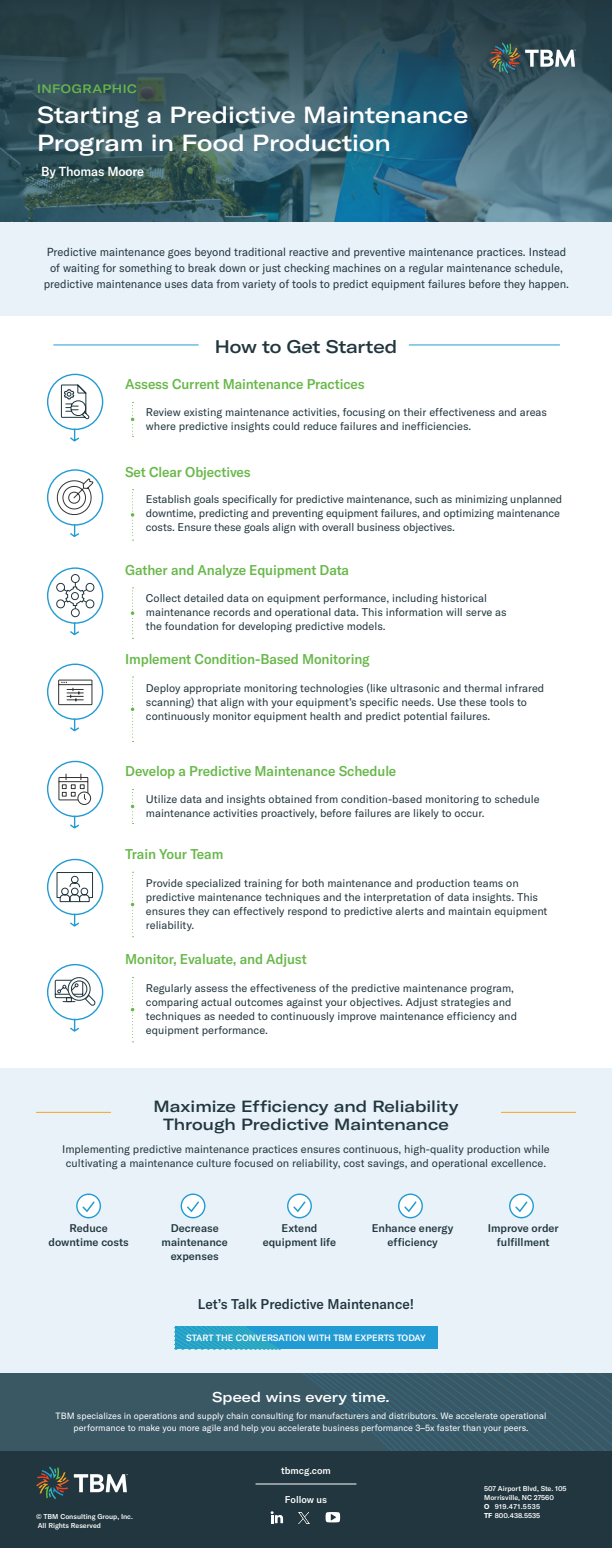
<style>
.page{position:relative;width:612px;height:1548px;background:#fff}
.page>*{position:absolute;margin:0;border:0;box-sizing:border-box;transform-origin:0 0}
._2022_Title{font:500 expanded 23px/28px "GT America";color:#fff}
.Overview_Statement{font:500 expanded 18px "GT America";letter-spacing:-.015em;color:#21363e}
.Overview_Statement-2{font:500 expanded 16px/18px "GT America";color:#21363e;text-align:center}
.Overview_Statement-3{font:500 14px "GT America";letter-spacing:-.01em;color:#67b849}
.Overview_Statement-4{font:500 14px "GT America";color:#21363e}
.t1{font:500 expanded 14px "GT America";color:#fff}
.Overview_Statement-5{font:500 13px "GT America";letter-spacing:-.01em;color:#fff}
._2022_Subheader{font:500 expanded 12px "GT America";letter-spacing:.04em;color:#67b849}
.Overview_Statement-6{font:11.5px/16px "GT America";color:#21363e;text-align:center}
.t2{font:11px/14px "GT America";color:#21363e}
.t3{font:500 11px/14px "GT America";color:#21363e;text-align:center}
.t4{font:500 9.7px "GT America";color:#fff}
.t5{font:9px/12px "GT America";color:#fff;text-align:center}
.t6{font:500 9px "GT America";color:#fff}
.t7{font:500 7px "GT America";color:#fff}
.t8{font:500 7px "GT America";letter-spacing:.05em;color:#fff}
.s1{font-weight:700}
</style>
<div class="page">
<div style="left:0;top:1068px;width:612px;height:319px;background:#e9f2f9"></div>
<div style="left:0;top:222px;width:612px;height:94px;background:#e9f2f9"></div>
<svg style="left:175px;top:1327px;width:262px;height:22px;background:#249ecf"></svg>
<svg style="left:0;top:0;width:612px;height:222px;background:#345965"></svg>
<svg style="left:490px;top:42px;width:86px;height:31px;background:#5a6c6e"></svg>
<hr style="left:36px;top:1112px;width:75px;height:1px;background:#f7a51f">
<hr style="left:501px;top:1112px;width:75px;height:1px;background:#f7a51f">
<svg style="left:130px;top:402px;width:5px;height:35px"></svg>
<svg style="left:130px;top:489px;width:5px;height:52px"></svg>
<svg style="left:130px;top:587px;width:5px;height:52px"></svg>
<svg style="left:130px;top:677px;width:5px;height:65px"></svg>
<svg style="left:130px;top:789px;width:5px;height:35px"></svg>
<svg style="left:130px;top:872px;width:5px;height:65px"></svg>
<svg style="left:130px;top:977px;width:5px;height:65px"></svg>
<div style="left:47px;top:859px;width:56px;height:56px;border:1px solid #229bd4;border-radius:50%"></div>
<svg style="left:68px;top:912px;width:13px;height:15px"></svg>
<svg style="left:56px;top:872px;width:37px;height:30px"></svg>
<hr style="left:53px;top:344px;width:146px;height:1px;background:#229bd4">
<hr style="left:409px;top:344px;width:151px;height:1px;background:#229bd4">
<div style="left:47px;top:374px;width:56px;height:56px;border:1px solid #229bd4;border-radius:50%"></div>
<svg style="left:61px;top:384px;width:29px;height:36px"></svg>
<svg style="left:68px;top:427px;width:13px;height:15px"></svg>
<svg style="left:48px;top:470px;width:55px;height:55px"></svg>
<div style="left:47px;top:469px;width:56px;height:57px;border:1px solid #229bd4;border-radius:50%"></div>
<svg style="left:55px;top:478px;width:39px;height:39px"></svg>
<svg style="left:68px;top:523px;width:13px;height:14px"></svg>
<div style="left:47px;top:664px;width:56px;height:56px;border:1px solid #229bd4;border-radius:50%"></div>
<svg style="left:68px;top:717px;width:13px;height:15px"></svg>
<svg style="left:58px;top:679px;width:35px;height:26px"></svg>
<div style="left:47px;top:964px;width:56px;height:56px;border:1px solid #229bd4;border-radius:50%"></div>
<svg style="left:68px;top:1017px;width:13px;height:15px"></svg>
<svg style="left:55px;top:977px;width:41px;height:29px"></svg>
<svg style="left:48px;top:568px;width:55px;height:55px"></svg>
<div style="left:47px;top:567px;width:56px;height:57px;border:1px solid #229bd4;border-radius:50%"></div>
<svg style="left:55px;top:574px;width:41px;height:62px"></svg>
<div style="left:71px;top:592px;width:8px;height:8px;border:1px solid #21363e;border-radius:50%"></div>
<div style="left:47px;top:761px;width:56px;height:56px;border:1px solid #229bd4;border-radius:50%"></div>
<svg style="left:68px;top:814px;width:13px;height:15px"></svg>
<div style="left:78px;top:792px;width:13px;height:13px;border:1px solid #323332;border-radius:50%"></div>
<svg style="left:58px;top:773px;width:31px;height:28px"></svg>
<svg style="left:77px;top:1194px;width:23px;height:24px"></svg>
<div style="left:76px;top:1194px;width:25px;height:24px;border:1px solid #229bd4;border-radius:50%"></div>
<svg style="left:81px;top:1200px;width:15px;height:13px"></svg>
<svg style="left:181px;top:1194px;width:24px;height:24px"></svg>
<div style="left:181px;top:1194px;width:24px;height:24px;border:1px solid #229bd4;border-radius:50%"></div>
<svg style="left:186px;top:1200px;width:14px;height:13px"></svg>
<svg style="left:288px;top:1194px;width:23px;height:24px"></svg>
<div style="left:287px;top:1194px;width:25px;height:24px;border:1px solid #229bd4;border-radius:50%"></div>
<svg style="left:292px;top:1200px;width:15px;height:13px"></svg>
<svg style="left:399px;top:1194px;width:23px;height:24px"></svg>
<div style="left:398px;top:1194px;width:25px;height:24px;border:1px solid #229bd4;border-radius:50%"></div>
<svg style="left:403px;top:1200px;width:15px;height:13px"></svg>
<svg style="left:510px;top:1194px;width:23px;height:24px"></svg>
<div style="left:509px;top:1194px;width:25px;height:24px;border:1px solid #229bd4;border-radius:50%"></div>
<svg style="left:514px;top:1200px;width:15px;height:13px"></svg>
<svg style="left:0;top:1373px;width:612px;height:79px;background:#395765"></svg>
<div style="left:0;top:1452px;width:612px;height:96px;background:#21363e"></div>
<svg style="left:36px;top:1466px;width:92px;height:33px"></svg>
<svg style="left:271px;top:1511px;width:12px;height:12px"></svg>
<svg style="left:326px;top:1512px;width:14px;height:10px"></svg>
<hr style="left:256px;top:1484px;width:100px;height:1px;background:#fff">
<svg style="left:298px;top:1512px;width:11px;height:11px"></svg>
<p class="_2022_Subheader" style="left:37px;top:81px;width:101px">INFOGRAPHIC</p>
<p class="_2022_Title" style="left:37px;top:100px;width:433px">Starting a Predictive Maintenance<br>Program in Food Production</p>
<p class="Overview_Statement-5" style="left:41px;top:164px;width:105px">By Thomas Moore</p>
<p class="Overview_Statement-6" style="left:44px;top:244px;width:527px">Predictive maintenance goes beyond traditional reactive and preventive maintenance practices. Instead of waiting for something to break down or just checking machines on a regular maintenance schedule, predictive maintenance uses data from variety of tools to predict equipment failures before they happen.</p>
<p class="Overview_Statement" style="left:215px;top:335px;width:184px">How to Get Started</p>
<p class="Overview_Statement-3" style="left:125px;top:376px;width:241px">Assess Current Maintenance Practices</p>
<p class="t2" style="left:146px;top:405px;width:403px">Review existing maintenance activities, focusing on their effectiveness and areas where predictive insights could reduce failures and inefficiencies.</p>
<p class="Overview_Statement-3" style="left:125px;top:463px;width:127px">Set Clear Objectives</p>
<p class="t2" style="left:146px;top:492px;width:418px">Establish goals specifically for predictive maintenance, such as minimizing unplanned downtime, predicting and preventing equipment failures, and optimizing maintenance costs. Ensure these goals align with overall business objectives.</p>
<p class="Overview_Statement-3" style="left:125px;top:561px;width:225px">Gather and Analyze Equipment Data</p>
<p class="t2" style="left:146px;top:592px;width:362px">Collect detailed data on equipment performance, including historical maintenance records and operational data. This information will serve as the foundation for developing predictive models.</p>
<p class="Overview_Statement-3" style="left:125px;top:650px;width:246px">Implement Condition-Based Monitoring</p>
<p class="t2" style="left:146px;top:681px;width:400px">Deploy appropriate monitoring technologies (like ultrasonic and thermal infrared scanning) that align with your equipment’s specific needs. Use these tools to continuously monitor equipment health and predict potential failures.</p>
<p class="Overview_Statement-3" style="left:125px;top:763px;width:273px">Develop a Predictive Maintenance Schedule</p>
<p class="t2" style="left:146px;top:792px;width:395px">Utilize data and insights obtained from condition-based monitoring to schedule maintenance activities proactively, before failures are likely to occur.</p>
<p class="Overview_Statement-3" style="left:125px;top:846px;width:100px">Train Your Team</p>
<p class="t2" style="left:146px;top:876px;width:403px">Provide specialized training for both maintenance and production teams on predictive maintenance techniques and the interpretation of data insights. This ensures they can effectively respond to predictive alerts and maintain equipment reliability.</p>
<p class="Overview_Statement-3" style="left:125px;top:951px;width:183px">Monitor, Evaluate, and Adjust</p>
<p class="t2" style="left:146px;top:981px;width:373px">Regularly assess the effectiveness of the predictive maintenance program, comparing actual outcomes against your objectives. Adjust strategies and techniques as needed to continuously improve maintenance efficiency and equipment performance.</p>
<p class="Overview_Statement-2" style="left:154px;top:1097px;width:306px">Maximize Efficiency and Reliability<br>Through Predictive Maintenance</p>
<p class="t2" style="left:62px;top:1142px;width:489px;text-align:center">Implementing predictive maintenance practices ensures continuous, high-quality production while cultivating a maintenance culture focused on reliability, cost savings, and operational excellence.</p>
<p class="t3" style="left:70px;top:1221px;width:40px">Reduce</p>
<p class="t3" style="left:49px;top:1235px;width:82px">downtime costs</p>
<p class="t3" style="left:162px;top:1221px;width:68px">Decrease maintenance expenses</p>
<p class="t3" style="left:263px;top:1221px;width:75px">Extend equipment life</p>
<p class="t3" style="left:372px;top:1221px;width:83px">Enhance energy efficiency</p>
<p class="t3" style="left:488px;top:1221px;width:73px">Improve order fulfillment</p>
<p class="Overview_Statement-4" style="left:198px;top:1296px;width:218px">Let’s Talk Predictive Maintenance!</p>
<p class="t6" style="left:186px;top:1333px;width:241px">START THE CONVERSATION WITH TBM EXPERTS TODAY</p>
<p class="t1" style="left:212px;top:1389px;width:179px">Speed wins every time.</p>
<p class="t5" style="left:56px;top:1409px;width:492px">TBM specializes in operations and supply chain consulting for manufacturers and distributors. We accelerate operational performance to make you more agile and help you accelerate business performance 3–5x faster than your peers.</p>
<p class="t7" style="left:36px;top:1512px;width:98px">© TBM Consulting Group, Inc.</p>
<p class="t7" style="left:38px;top:1521px;width:65px">All Rights Reserved</p>
<p class="t4" style="left:281px;top:1465px;width:51px">tbmcg.com</p>
<p class="t4" style="left:285px;top:1494px;width:44px">Follow us</p>
<p class="t7" style="left:484px;top:1485px;width:84px">507 Airport Blvd, Ste. 105</p>
<p class="t7" style="left:484px;top:1494px;width:71px">Morrisville, NC 27560</p>
<p class="t8" style="left:484px;top:1503px;width:58px"><span class="s1">O</span> 919.471.5535</p>
<p class="t7" style="left:484px;top:1512px;width:58px"><span class="s1">TF</span> 800.438.5535</p>
</div>
